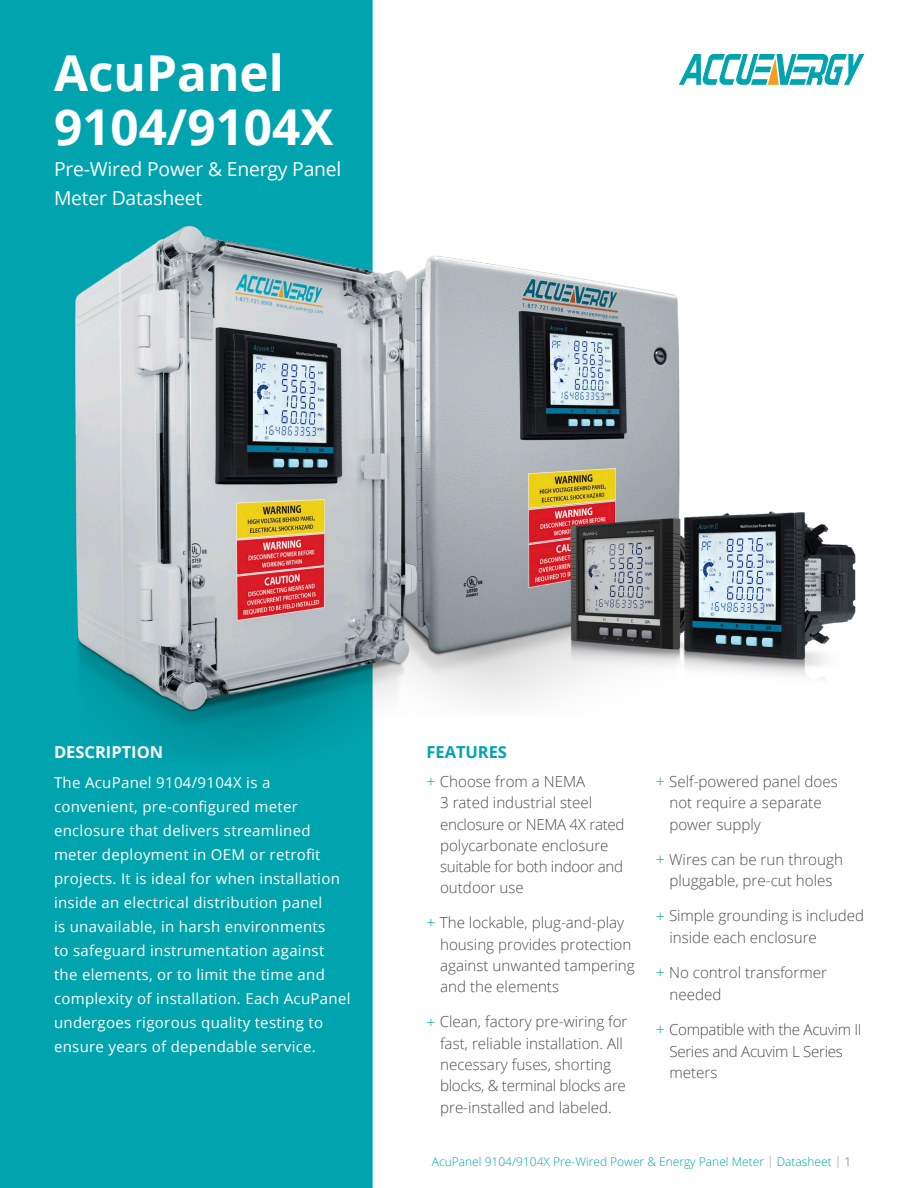
<style>
.page{position:relative;width:918px;height:1188px;background:#fff}
.page>*{position:absolute;margin:0;border:0;box-sizing:border-box;transform-origin:0 0}
.t1{font:700 49.5px/54.2px "Open Sans";color:#fff}
.t2{font:19.35px/29.2px "Open Sans";letter-spacing:-.01em;color:#fff}
.大标题{font:700 16.5px "Open Sans";color:#fff}
.t3{font:700 16.5px "Open Sans";letter-spacing:-.005em;color:#00a4af}
.大标题-2{font:300 15.15px/21.3px "Open Sans";color:#4b4c4d}
.大标题-3{font:300 15.15px/21.5px "Open Sans";letter-spacing:-.02em;color:#4b4c4d}
.t4{font:15px/24px "Open Sans";letter-spacing:.02em;color:#fff}
.t5{font:300 12px "Open Sans";color:#00a4af}
.s1{font-size:15.9px;color:#00a4af}
.s2{color:#939598}
.s3{color:#636366}
</style>
<div class="page">
<div style="left:0;top:0;width:373px;height:1188px;background:#00a4af"></div>
<img style="left:424px;top:255px;width:256px;height:447px">
<img style="left:0;top:190px;width:424px;height:588px">
<svg style="left:679px;top:54px;width:185px;height:31px"></svg>
<img style="left:558px;top:507px;width:118px;height:164px">
<img style="left:676px;top:504px;width:180px;height:183px">
<p class="t1" style="left:54px;top:44px;width:281px">AcuPanel<br>9104/9104X</p>
<p class="t2" style="left:54px;top:153px;width:289px">Pre-Wired Power &amp; Energy Panel<br>Meter Datasheet</p>
<p class="大标题" style="left:54px;top:740px;width:111px">DESCRIPTION</p>
<p class="t3" style="left:427px;top:740px;width:82px">FEATURES</p>
<p class="大标题-2" style="left:440px;top:770px;width:186px;text-indent:-14px"><span class="s1">+</span> Choose from a NEMA<br>3 rated industrial steel enclosure or NEMA 4X rated polycarbonate enclosure suitable for both indoor and outdoor use</p>
<p class="大标题-2" style="left:440px;top:912px;width:196px;text-indent:-14px"><span class="s1">+</span> The lockable, plug-and-play housing provides protection against unwanted tampering and the elements</p>
<p class="大标题-2" style="left:440px;top:1011px;width:189px;text-indent:-14px"><span class="s1">+</span> Clean, factory pre-wiring for fast, reliable installation. All necessary fuses, shorting blocks, &amp; terminal blocks are pre-installed and labeled.</p>
<p class="t4" style="left:54px;top:770px;width:298px">The AcuPanel 9104/9104X is a convenient, pre-configured meter enclosure that delivers streamlined meter deployment in OEM or retrofit projects. It is ideal for when installation inside an electrical distribution panel<br>is unavailable, in harsh environments<br>to safeguard instrumentation against the elements, or to limit the time and complexity of installation. Each AcuPanel undergoes rigorous quality testing to ensure years of dependable service.</p>
<p class="大标题-2" style="left:669px;top:770px;width:170px;text-indent:-14px"><span class="s1">+</span> Self-powered panel does not require a separate power supply</p>
<p class="大标题-2" style="left:656px;top:848px;width:189px;line-height:21.8px;text-align:center"><span class="s1">+</span> Wires can be run through pluggable, pre-cut holes</p>
<p class="大标题-2" style="left:669px;top:905px;width:196px;line-height:21.8px;text-indent:-14px"><span class="s1">+</span> Simple grounding is included inside each enclosure</p>
<p class="大标题-2" style="left:669px;top:961px;width:159px;line-height:21.8px;text-indent:-14px"><span class="s1">+</span> No control transformer needed</p>
<p class="大标题-3" style="left:669px;top:1018px;width:194px;text-indent:-14px"><span class="s1">+</span> Compatible with the Acuvim II<br>Series and Acuvim L Series meters</p>
<p class="t5" style="left:432px;top:1153px;width:421px">AcuPanel 9104/9104X Pre-Wired Power &amp; Energy Panel Meter <span class="s2">|</span> Datasheet <span class="s2">|</span> <span class="s3">1</span></p>
</div>
